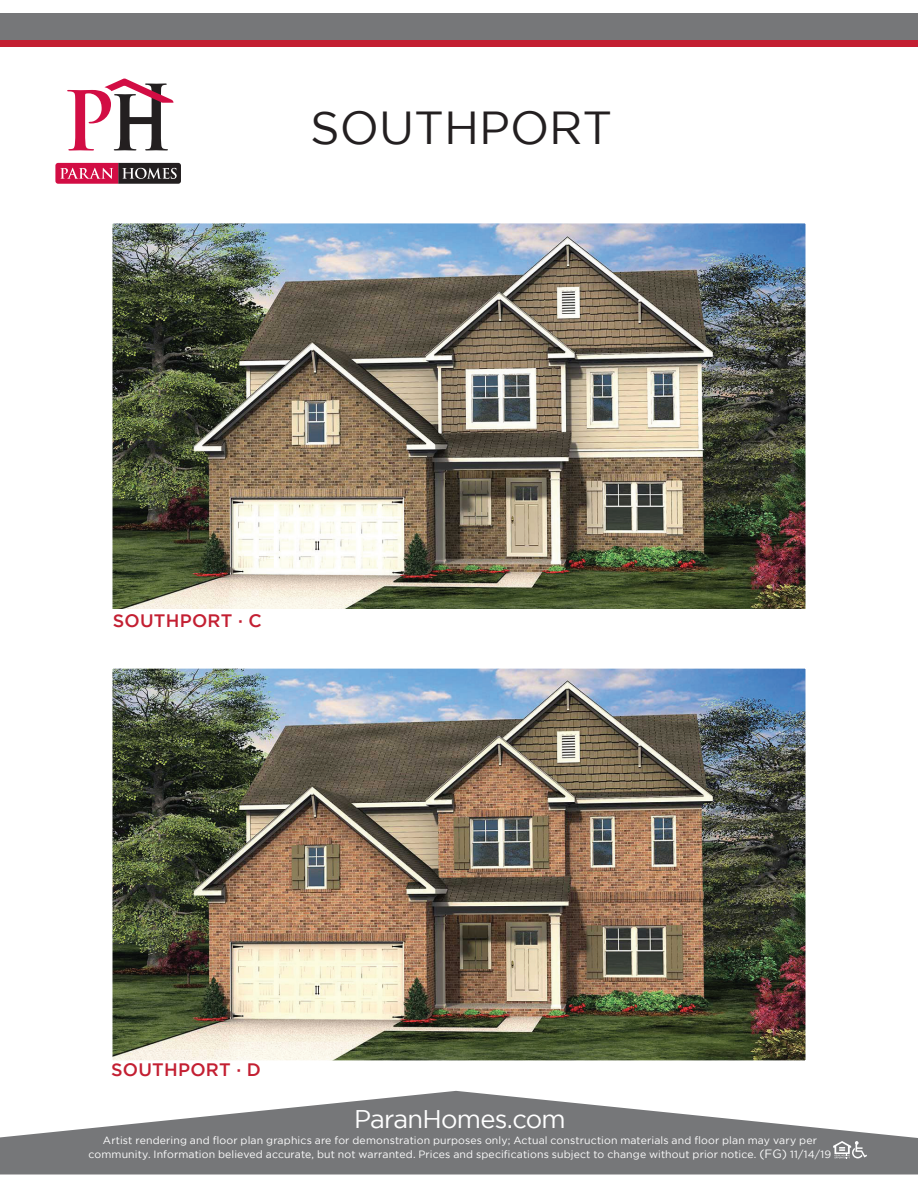
<style>
.page{position:relative;width:918px;height:1188px;background:#fff}
.page>*{position:absolute;margin:0;border:0;box-sizing:border-box;transform-origin:0 0}
.t1{font:46.2px "Gotham";color:#231f20}
.t2{font:25.5px "Gotham";letter-spacing:-.03em;color:#fff}
.t3{font:500 18px "Gotham";letter-spacing:.015em;color:#c31f32}
.t4{font:10.5px/14.5px "Gotham";letter-spacing:.01em;color:#fff;text-align:center}
.s1{font-size:12px}
</style>
<div class="page">
<svg style="left:55px;top:162px;width:126px;height:22px;background:#944259"></svg>
<svg style="left:67px;top:78px;width:106px;height:73px"></svg>
<div style="left:0;top:22px;width:918px;height:24px;background:#c31f32"></div>
<div style="left:0;top:14px;width:918px;height:26px;background:#767779"></div>
<svg style="left:0;top:1091px;width:918px;height:83px;fill:#767779"></svg>
<svg style="left:834px;top:1141px;width:33px;height:17px"></svg>
<img style="left:113px;top:224px;width:692px;height:385px">
<div style="left:108px;top:219px;width:702px;height:395px;border:4px solid #fff"></div>
<img style="left:113px;top:669px;width:692px;height:391px">
<div style="left:108px;top:664px;width:702px;height:401px;border:4px solid #fff"></div>
<h1 class="t1" style="left:310px;top:102px;width:304px">SOUTHPORT</h1>
<h3 class="t3" style="left:113px;top:610px;width:150px">SOUTHPORT · C</h3>
<h3 class="t3" style="left:111px;top:1059px;width:151px">SOUTHPORT · D</h3>
<h2 class="t2" style="left:354px;top:1105px;width:213px">ParanHomes.com</h2>
<p class="t4" style="left:89px;top:1133px;width:744px">Artist rendering and floor plan graphics are for demonstration purposes only; Actual construction materials and floor plan may vary per community. Information believed accurate, but not warranted. Prices and specifications subject to change without prior notice. <span class="s1">(FG)</span> 11/14/19</p>
</div>
